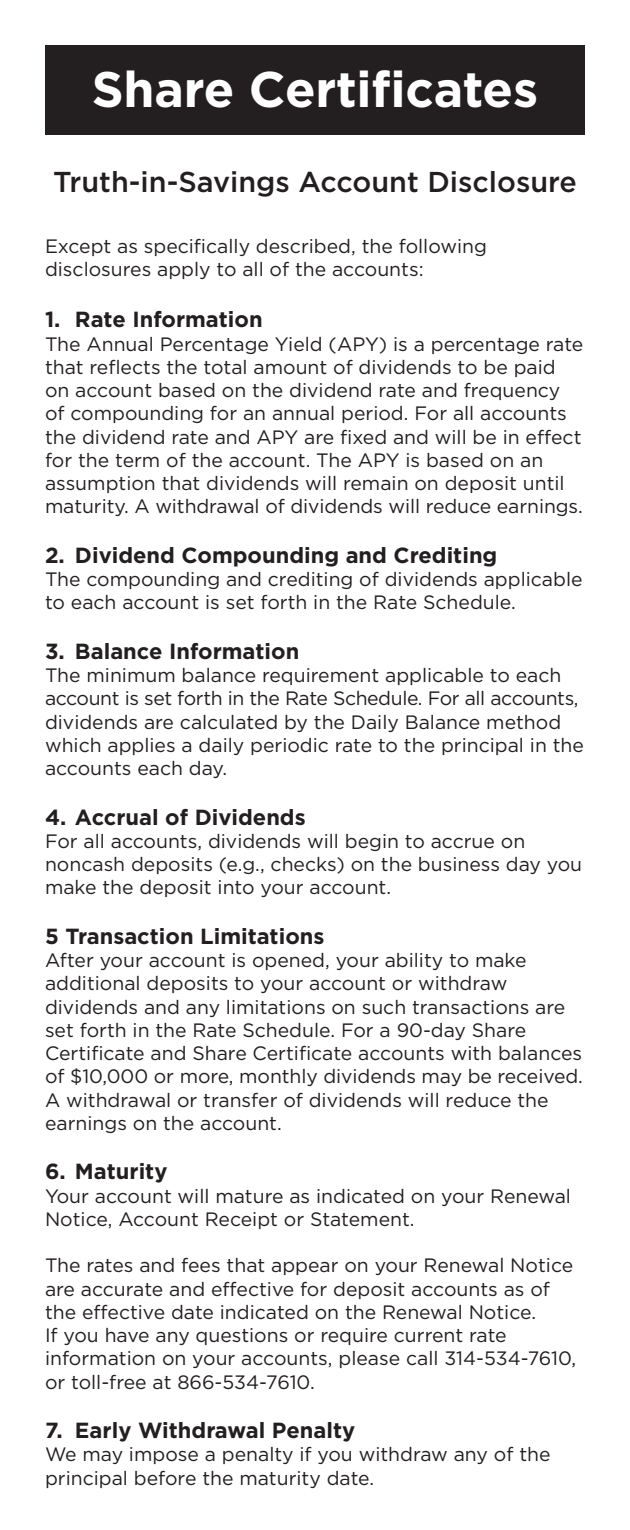
<style>
.page{position:relative;width:630px;height:1530px;background:#fff}
.page>*{position:absolute;margin:0;border:0;box-sizing:border-box;transform-origin:0 0}
.t1{font:700 50px "Gotham";letter-spacing:-.005em;color:#fff}
.t2{font:500 28.75px "Gotham";color:#231f20}
.t3{font:700 22px "Gotham";color:#231f20}
.t4{font:19.5px/23.2px "Gotham";color:#231f20}
</style>
<div class="page">
<div style="left:45px;top:45px;width:540px;height:90px;background:#231f20"></div>
<h1 class="t1" style="left:92px;top:61px;width:448px">Share Certificates</h1>
<h2 class="t2" style="left:53px;top:165px;width:525px">Truth-in-Savings Account Disclosure</h2>
<p class="t4" style="left:45px;top:234px;width:443px">Except as specifically described, the following disclosures apply to all of the accounts:</p>
<p class="t3" style="left:45px;top:307px;width:219px">1. Rate Information</p>
<p class="t4" style="left:45px;top:332px;width:540px">The Annual Percentage Yield (APY) is a percentage rate that reflects the total amount of dividends to be paid on account based on the dividend rate and frequency of compounding for an annual period. For all accounts the dividend rate and APY are fixed and will be in effect for the term of the account. The APY is based on an assumption that dividends will remain on deposit until maturity. A withdrawal of dividends will reduce earnings.</p>
<p class="t3" style="left:45px;top:542px;width:454px">2. Dividend Compounding and Crediting</p>
<p class="t4" style="left:45px;top:567px;width:539px">The compounding and crediting of dividends applicable to each account is set forth in the Rate Schedule.</p>
<p class="t3" style="left:45px;top:638px;width:256px">3. Balance Information</p>
<p class="t4" style="left:45px;top:663px;width:540px">The minimum balance requirement applicable to each account is set forth in the Rate Schedule. For all accounts, dividends are calculated by the Daily Balance method which applies a daily periodic rate to the principal in the accounts each day.</p>
<p class="t3" style="left:45px;top:804px;width:262px">4. Accrual of Dividends</p>
<p class="t4" style="left:45px;top:829px;width:539px">For all accounts, dividends will begin to accrue on noncash deposits (e.g., checks) on the business day you make the deposit into your account.</p>
<p class="t3" style="left:45px;top:923px;width:281px">5 Transaction Limitations</p>
<p class="t4" style="left:45px;top:948px;width:539px">After your account is opened, your ability to make additional deposits to your account or withdraw dividends and any limitations on such transactions are set forth in the Rate Schedule. For a 90-day Share Certificate and Share Certificate accounts with balances of $10,000 or more, monthly dividends may be received.<br>A withdrawal or transfer of dividends will reduce the earnings on the account.</p>
<p class="t3" style="left:45px;top:1159px;width:124px">6. Maturity</p>
<p class="t4" style="left:45px;top:1184px;width:528px">Your account will mature as indicated on your Renewal<br>Notice, Account Receipt or Statement.</p>
<p class="t4" style="left:45px;top:1254px;width:533px">The rates and fees that appear on your Renewal Notice are accurate and effective for deposit accounts as of the effective date indicated on the Renewal Notice.<br>If you have any questions or require current rate information on your accounts, please call 314-534-7610, or toll-free at 866-534-7610.</p>
<p class="t3" style="left:45px;top:1418px;width:312px">7. Early Withdrawal Penalty</p>
<p class="t4" style="left:45px;top:1443px;width:507px">We may impose a penalty if you withdraw any of the principal before the maturity date.</p>
</div>
